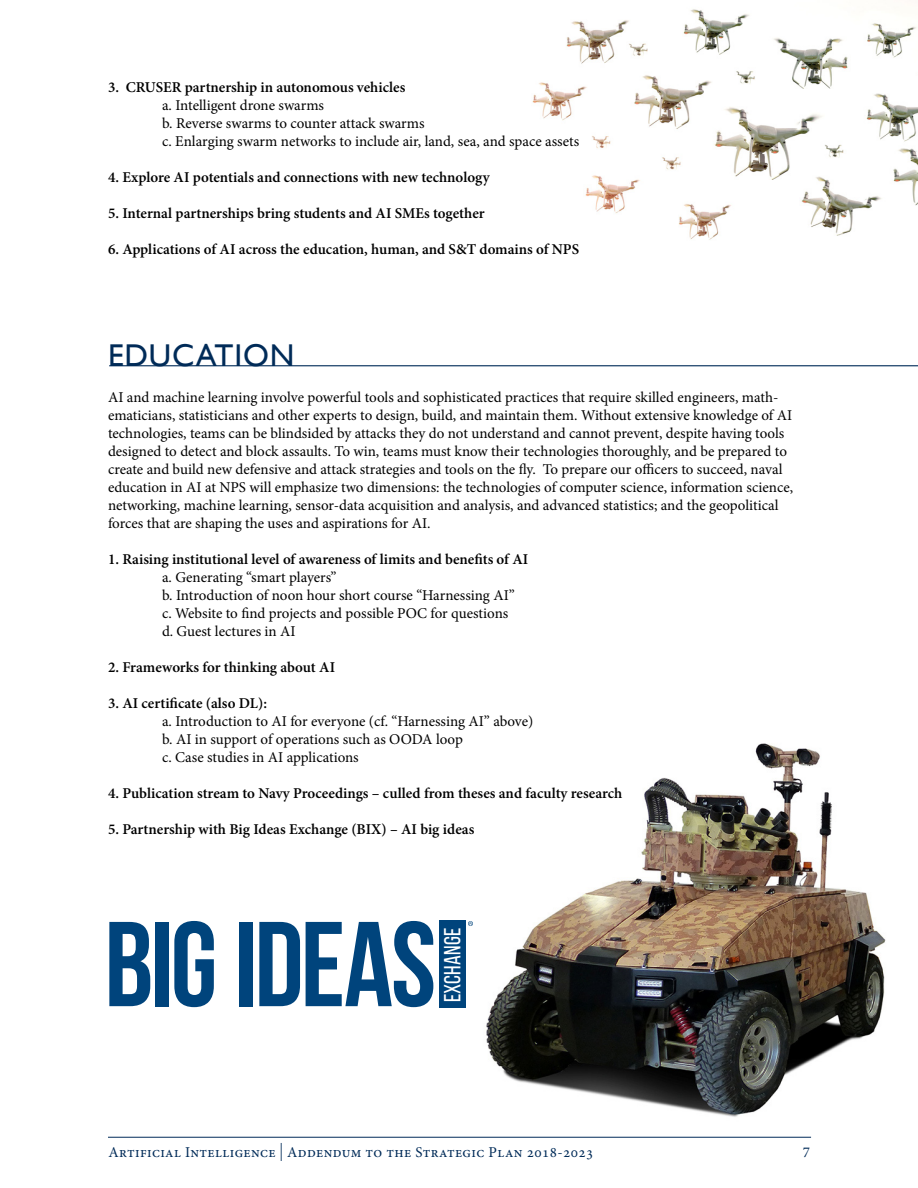
<style>
.page{position:relative;width:918px;height:1188px;background:#fff}
.page>*{position:absolute;margin:0;border:0;box-sizing:border-box;transform-origin:0 0}
.t1{font:700 120.45px "Bebas Neue";letter-spacing:-.025em;color:#00447c}
.t2{font:31.5px "Gill Sans";letter-spacing:.025em;color:#002b58}
.t3{font:23.25px "Bebas Neue";letter-spacing:.01em;color:#fff}
.t4{font:15px/18px "Minion Pro";color:#000}
.t5{font:600 15px "Minion Pro";color:#000}
.t6{font:15px "Minion Pro";letter-spacing:.025em;color:#002b58}
.s1{font-family:"Gill Sans";font-weight:300;font-size:26.25px}
</style>
<div class="page">
<img style="left:439px;top:743px;width:447px;height:374px">
<img style="left:532px;top:9px;width:386px;height:231px">
<hr style="left:109px;top:365px;width:809px;height:1px;background:#002b58">
<hr style="left:108px;top:1137px;width:703px;height:1px;background:#002b58">
<div style="left:439px;top:921px;width:27px;height:87px;background:#00447c"></div>
<svg style="left:468px;top:921px;width:5px;height:5px"></svg>
<p class="t5" style="left:108px;top:77px;width:299px">3. CRUSER partnership in autonomous vehicles</p>
<p class="t4" style="left:162px;top:96px;width:419px">a. Intelligent drone swarms<br>b. Reverse swarms to counter attack swarms<br>c. Enlarging swarm networks to include air, land, sea, and space assets</p>
<p class="t5" style="left:108px;top:167px;width:383px">4. Explore AI potentials and connections with new technology</p>
<p class="t5" style="left:108px;top:203px;width:378px">5. Internal partnerships bring students and AI SMEs together</p>
<p class="t5" style="left:108px;top:239px;width:473px">6. Applications of AI across the education, human, and S&amp;T domains of NPS</p>
<h2 class="t2" style="left:108px;top:337px;width:188px">EDUCATION</h2>
<p class="t4" style="left:108px;top:389px;width:687px">AI and machine learning involve powerful tools and sophisticated practices that require skilled engineers, math&shy;ematicians, statisticians and other experts to design, build, and maintain them. Without extensive knowledge of AI technologies, teams can be blindsided by attacks they do not understand and cannot prevent, despite having tools designed to detect and block assaults. To win, teams must know their technologies thoroughly, and be prepared to create and build new defensive and attack strategies and tools on the fly. To prepare our officers to succeed, naval education in AI at NPS will emphasize two dimensions: the technologies of computer science, information science, networking, machine learning, sensor-data acquisition and analysis, and advanced statistics; and the geopolitical forces that are shaping the uses and aspirations for AI.</p>
<p class="t5" style="left:108px;top:549px;width:422px">1. Raising institutional level of awareness of limits and benefits of AI</p>
<p class="t4" style="left:162px;top:569px;width:354px">a. Generating “smart players”<br>b. Introduction of noon hour short course “Harnessing AI” c. Website to find projects and possible POC for questions d. Guest lectures in AI</p>
<p class="t5" style="left:108px;top:657px;width:229px">2. Frameworks for thinking about AI</p>
<p class="t5" style="left:108px;top:693px;width:161px">3. AI certificate (also DL):</p>
<p class="t4" style="left:162px;top:713px;width:373px">a. Introduction to AI for everyone (cf. “Harnessing AI” above) b. AI in support of operations such as OODA loop<br>c. Case studies in AI applications</p>
<p class="t5" style="left:108px;top:783px;width:516px">4. Publication stream to Navy Proceedings – culled from theses and faculty research</p>
<p class="t5" style="left:108px;top:819px;width:368px">5. Partnership with Big Ideas Exchange (BIX) – AI big ideas</p>
<h1 class="t1" style="left:105px;top:899px;width:333px">BIG IDEAS</h1>
<h3 class="t3" style="left:440px;top:1002px;width:76px;rotate:-90deg">EXCHANGE</h3>
<p class="t6" style="left:109px;top:1142px;width:486px">Artificial Intelligence <span class="s1">I</span> Addendum to the Strategic Plan 2018-2023</p>
<p class="t6" style="left:803px;top:1142px;width:9px">7</p>
</div>
